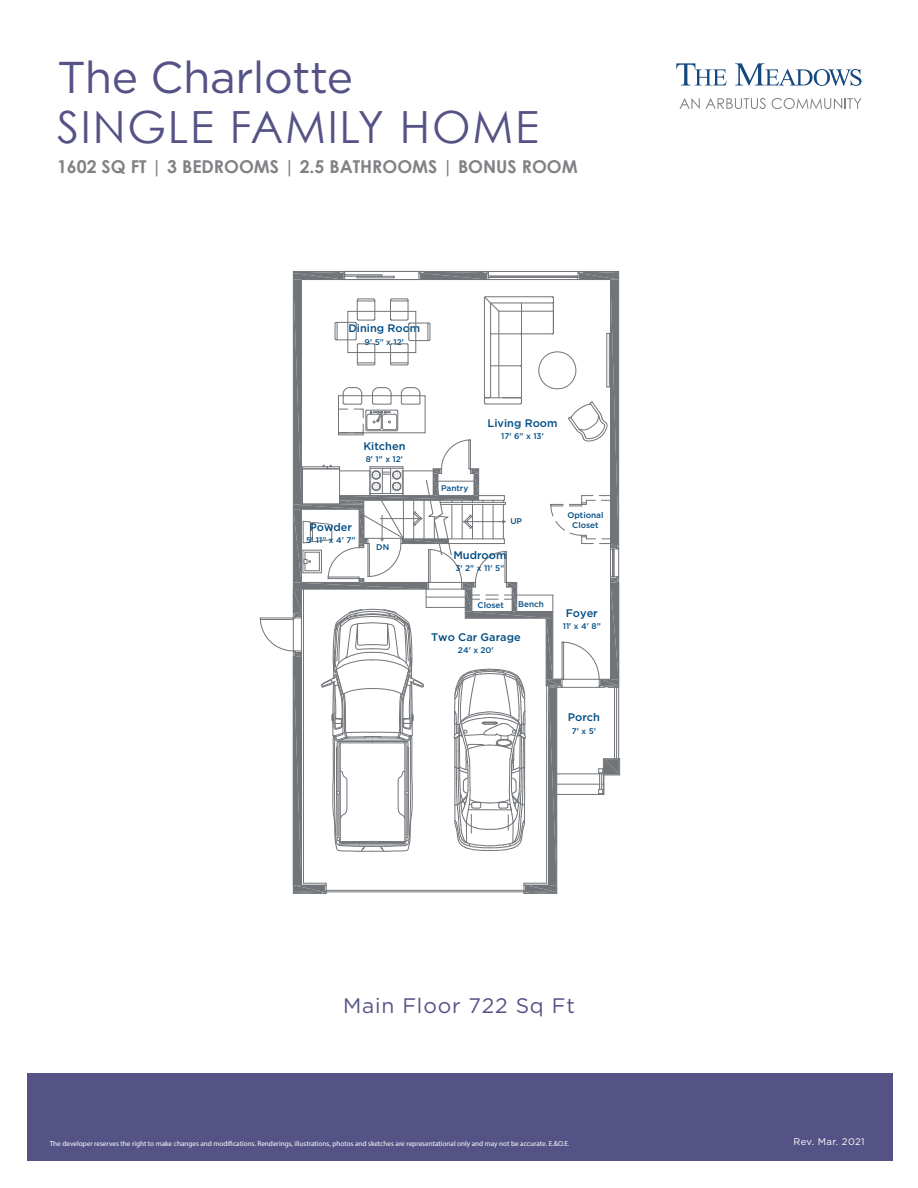
<style>
.page{position:relative;width:918px;height:1188px;background:#fff}
.page>*{position:absolute;margin:0;border:0;box-sizing:border-box;transform-origin:0 0}
.t1{font:44.55px "Gotham";letter-spacing:-.01em;color:#555386}
.t2{font:44.4px "Century Gothic";letter-spacing:.04em;color:#555386}
.t3{font:21px "Gotham";letter-spacing:.04em;color:#555386}
.t4{font:700 17.7px "Century Gothic";color:#808285}
.t5{font:500 10.95px "Gotham";color:#004d84}
.t6{font:9.6px "Gotham";letter-spacing:.04em;color:#fff}
.t7{font:500 8.25px/9.6px "Gotham";color:#004d84;text-align:center}
.t8{font:500 8.25px "Gotham";color:#064e83}
.t9{font:7.2px "Myriad Pro";color:#fff}
</style>
<div class="page">
<svg style="left:676px;top:63px;width:51px;height:22px"></svg>
<svg style="left:735px;top:63px;width:127px;height:23px"></svg>
<svg style="left:679px;top:98px;width:87px;height:11px"></svg>
<svg style="left:772px;top:98px;width:90px;height:11px"></svg>
<hr style="left:293px;top:893px;width:33px;height:1px;background:#717478">
<hr style="left:524px;top:893px;width:33px;height:1px;background:#717478">
<svg style="left:260px;top:271px;width:360px;height:622px"></svg>
<div style="left:27px;top:1073px;width:866px;height:88px;background:#555386"></div>
<h1 class="t1" style="left:57px;top:49px;width:298px">The Charlotte</h1>
<h2 class="t2" style="left:57px;top:100px;width:483px">SINGLE FAMILY HOME</h2>
<h3 class="t4" style="left:57px;top:155px;width:522px">1602 SQ FT | 3 BEDROOMS | 2.5 BATHROOMS | BONUS ROOM</h3>
<h3 class="t5" style="left:348px;top:321px;width:73px">Dining Room</h3>
<p class="t7" style="left:365px;top:337px;width:41px">9' 5" x 12'</p>
<h3 class="t5" style="left:363px;top:439px;width:44px">Kitchen</h3>
<p class="t7" style="left:366px;top:455px;width:39px">8' 1" x 12'</p>
<h3 class="t5" style="left:310px;top:520px;width:44px">Powder</h3>
<p class="t7" style="left:306px;top:535px;width:51px">5' 11" x 4' 7”</p>
<p class="t7" style="left:376px;top:543px;width:14px">DN</p>
<h3 class="t5" style="left:488px;top:416px;width:71px">Living Room</h3>
<p class="t7" style="left:501px;top:431px;width:44px">17' 6" x 13'</p>
<p class="t8" style="left:441px;top:483px;width:29px">Pantry</p>
<p class="t7" style="left:510px;top:517px;width:13px">UP</p>
<h3 class="t5" style="left:453px;top:548px;width:55px">Mudroom</h3>
<p class="t7" style="left:455px;top:563px;width:50px">3' 2" x 11' 5"</p>
<p class="t7" style="left:567px;top:511px;width:37px">Optional<br>Closet</p>
<p class="t8" style="left:478px;top:599px;width:28px">Closet</p>
<p class="t8" style="left:518px;top:599px;width:27px">Bench</p>
<h3 class="t5" style="left:431px;top:630px;width:91px">Two Car Garage</h3>
<p class="t7" style="left:458px;top:646px;width:37px">24' x 20'</p>
<h3 class="t5" style="left:566px;top:606px;width:34px">Foyer</h3>
<p class="t7" style="left:563px;top:621px;width:40px">11' x 4' 8”</p>
<h3 class="t5" style="left:568px;top:710px;width:34px">Porch</h3>
<p class="t7" style="left:572px;top:726px;width:26px">7’ x 5’</p>
<h3 class="t3" style="left:343px;top:992px;width:233px">Main Floor 722 Sq Ft</h3>
<p class="t9" style="left:50px;top:1139px;width:521px">The developer reserves the right to make changes and modifications. Renderings, illustrations, photos and sketches are representational only and may not be accurate. E.&amp;O.E.</p>
<h3 class="t6" style="left:794px;top:1136px;width:73px">Rev. Mar. 2021</h3>
</div>
